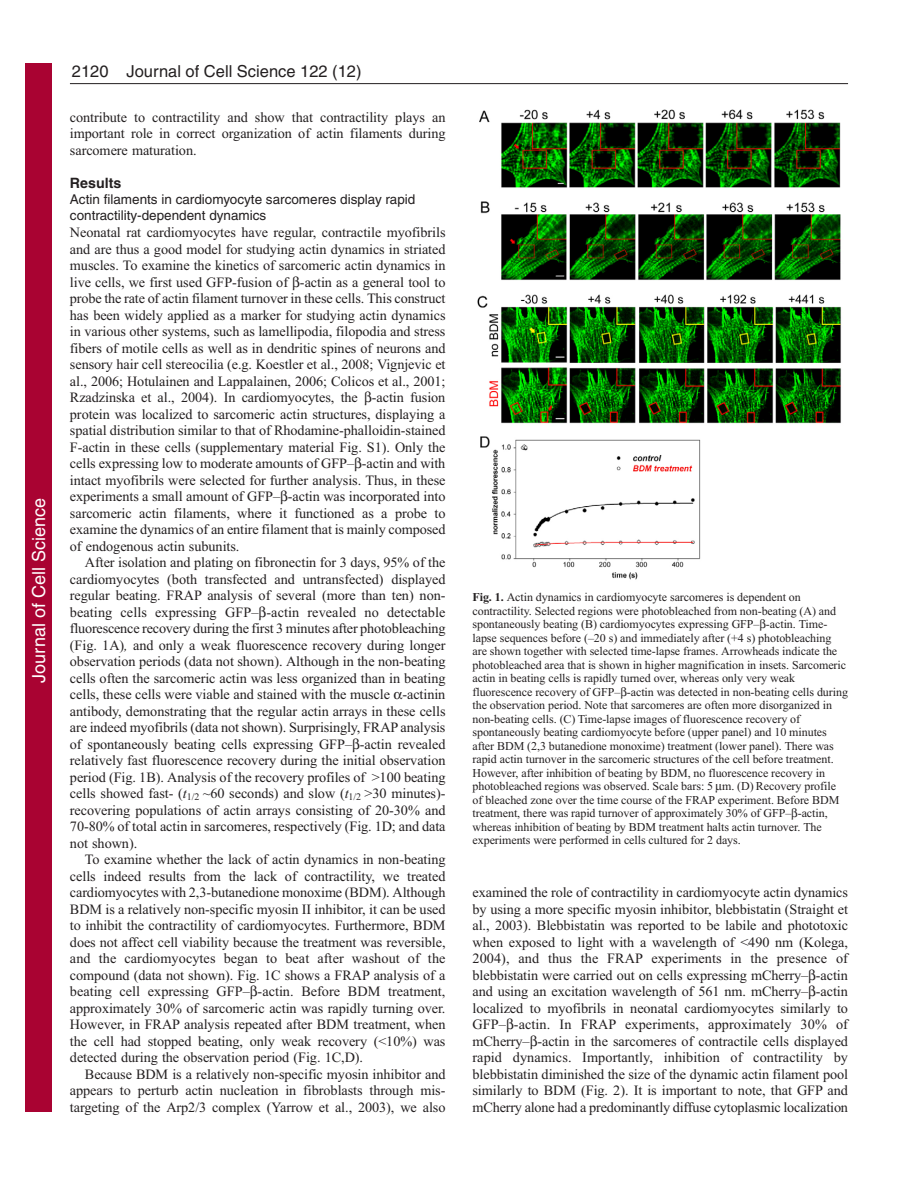
<style>
.page{position:relative;width:918px;height:1188px;background:#fff}
.page>*{position:absolute;margin:0;border:0;box-sizing:border-box;transform-origin:0 0}
.t1{font:18px "Helvetica";color:#fff}
.t2{font:16.5px "Helvetica";color:#231f20}
.t3{font:14.25px/16.5px "Times New Roman";letter-spacing:-.005em;color:#231f20;text-align:justify}
.t4{font:700 14.25px "Helvetica";color:#231f20}
.t5{font:13.5px/16.5px "Helvetica";color:#231f20}
.t6{font:12px/13.5px "Times New Roman";letter-spacing:-.005em;color:#231f20}
.s1{font-style:italic}
.s2{font-weight:700}
</style>
<div class="page">
<hr style="left:70px;top:83px;width:778px;height:1px;background:#231f20">
<img style="left:477px;top:110px;width:364px;height:470px">
<div style="left:26px;top:64px;width:26px;height:1048px;background:#a90332"></div>
<p class="t1" style="left:28px;top:683px;width:186px;rotate:-90deg">Journal of Cell Science</p>
<p class="t2" style="left:127px;top:65px;width:237px">Journal of Cell Science 122 (12)</p>
<p class="t2" style="left:72px;top:65px;width:38px">2120</p>
<p class="t3" style="left:70px;top:110px;width:377px">contribute to contractility and show that contractility plays an important role in correct organization of actin filaments during sarcomere maturation.</p>
<p class="t4" style="left:70px;top:177px;width:53px">Results</p>
<p class="t5" style="left:70px;top:192px;width:347px">Actin filaments in cardiomyocyte sarcomeres display rapid contractility-dependent dynamics</p>
<p class="t3" style="left:70px;top:225px;width:377px">Neonatal rat cardiomyocytes have regular, contractile myofibrils and are thus a good model for studying actin dynamics in striated muscles. To examine the kinetics of sarcomeric actin dynamics in live cells, we first used GFP-fusion of -actin as a general tool to probe the rate of actin filament turnover in these cells. This construct has been widely applied as a marker for studying actin dynamics in various other systems, such as lamellipodia, filopodia and stress fibers of motile cells as well as in dendritic spines of neurons and sensory hair cell stereocilia (e.g. Koestler et al., 2008; Vignjevic et al., 2006; Hotulainen and Lappalainen, 2006; Colicos et al., 2001; Rzadzinska et al., 2004). In cardiomyocytes, the -actin fusion protein was localized to sarcomeric actin structures, displaying a spatial distribution similar to that of Rhodamine-phalloidin-stained F-actin in these cells (supplementary material Fig. S1). Only the cells expressing low to moderate amounts of GFP– -actin and with intact myofibrils were selected for further analysis. Thus, in these experiments a small amount of GFP– -actin was incorporated into sarcomeric actin filaments, where it functioned as a probe to examine the dynamics of an entire filament that is mainly composed of endogenous actin subunits.</p>
<p class="t3" style="left:70px;top:555px;width:377px;text-indent:15px">After isolation and plating on fibronectin for 3 days, 95% of the cardiomyocytes (both transfected and untransfected) displayed regular beating. FRAP analysis of several (more than ten) non&shy;beating cells expressing GFP– -actin revealed no detectable fluorescence recovery during the first 3 minutes after photobleaching (Fig. 1A)<span class="s1">,</span> and only a weak fluorescence recovery during longer observation periods (data not shown). Although in the non-beating cells often the sarcomeric actin was less organized than in beating cells, these cells were viable and stained with the muscle -actinin antibody, demonstrating that the regular actin arrays in these cells are indeed myofibrils (data not shown). Surprisingly, FRAP analysis of spontaneously beating cells expressing GFP– -actin revealed relatively fast fluorescence recovery during the initial observation period (Fig. 1B). Analysis of the recovery profiles of &gt;100 beating cells showed fast- (<span class="s1">t</span><sub>1/2</sub> ~60 seconds) and slow (<span class="s1">t</span><sub>1/2</sub> &gt;30 minutes)- recovering populations of actin arrays consisting of 20-30% and 70-80% of total actin in sarcomeres, respectively (Fig. 1D; and data not shown).</p>
<p class="t3" style="left:70px;top:852px;width:377px;text-indent:15px">To examine whether the lack of actin dynamics in non-beating cells indeed results from the lack of contractility, we treated cardiomyocytes with 2,3-butanedione monoxime (BDM). Although BDM is a relatively non-specific myosin II inhibitor, it can be used to inhibit the contractility of cardiomyocytes. Furthermore, BDM does not affect cell viability because the treatment was reversible, and the cardiomyocytes began to beat after washout of the compound (data not shown). Fig. 1C shows a FRAP analysis of a beating cell expressing GFP– -actin. Before BDM treatment, approximately 30% of sarcomeric actin was rapidly turning over.<br>However, in FRAP analysis repeated after BDM treatment, when the cell had stopped beating, only weak recovery (&lt;10%) was detected during the observation period (Fig. 1C,D).</p>
<p class="t3" style="left:70px;top:1067px;width:377px;text-indent:15px">Because BDM is a relatively non-specific myosin inhibitor and appears to perturb actin nucleation in fibroblasts through mis&shy;targeting of the Arp2/3 complex (Yarrow et al., 2003), we also</p>
<p class="t6" style="left:472px;top:592px;width:377px"><span class="s2">Fig. 1.</span> Actin dynamics in cardiomyocyte sarcomeres is dependent on contractility. Selected regions were photobleached from non-beating (A) and spontaneously beating (B) cardiomyocytes expressing GFP– -actin. Time&shy;lapse sequences before (–20 s) and immediately after (+4 s) photobleaching are shown together with selected time-lapse frames. Arrowheads indicate the photobleached area that is shown in higher magnification in insets. Sarcomeric actin in beating cells is rapidly turned over, whereas only very weak fluorescence recovery of GFP– -actin was detected in non-beating cells during the observation period. Note that sarcomeres are often more disorganized in non-beating cells. (C) Time-lapse images of fluorescence recovery of spontaneously beating cardiomyocyte before (upper panel) and 10 minutes after BDM (2,3 butanedione monoxime) treatment (lower panel). There was rapid actin turnover in the sarcomeric structures of the cell before treatment.<br>However, after inhibition of beating by BDM, no fluorescence recovery in photobleached regions was observed. Scale bars: 5 m. (D) Recovery profile of bleached zone over the time course of the FRAP experiment. Before BDM treatment, there was rapid turnover of approximately 30% of GFP– -actin, whereas inhibition of beating by BDM treatment halts actin turnover. The experiments were performed in cells cultured for 2 days.</p>
<p class="t3" style="left:472px;top:885px;width:377px">examined the role of contractility in cardiomyocyte actin dynamics by using a more specific myosin inhibitor, blebbistatin (Straight et al., 2003). Blebbistatin was reported to be labile and phototoxic when exposed to light with a wavelength of &lt;490 nm (Kolega, 2004), and thus the FRAP experiments in the presence of blebbistatin were carried out on cells expressing mCherry– -actin and using an excitation wavelength of 561 nm. mCherry– -actin localized to myofibrils in neonatal cardiomyocytes similarly to GFP– -actin. In FRAP experiments, approximately 30% of mCherry– -actin in the sarcomeres of contractile cells displayed rapid dynamics. Importantly, inhibition of contractility by blebbistatin diminished the size of the dynamic actin filament pool similarly to BDM (Fig. 2). It is important to note, that GFP and mCherry alone had a predominantly diffuse cytoplasmic localization</p>
</div>
